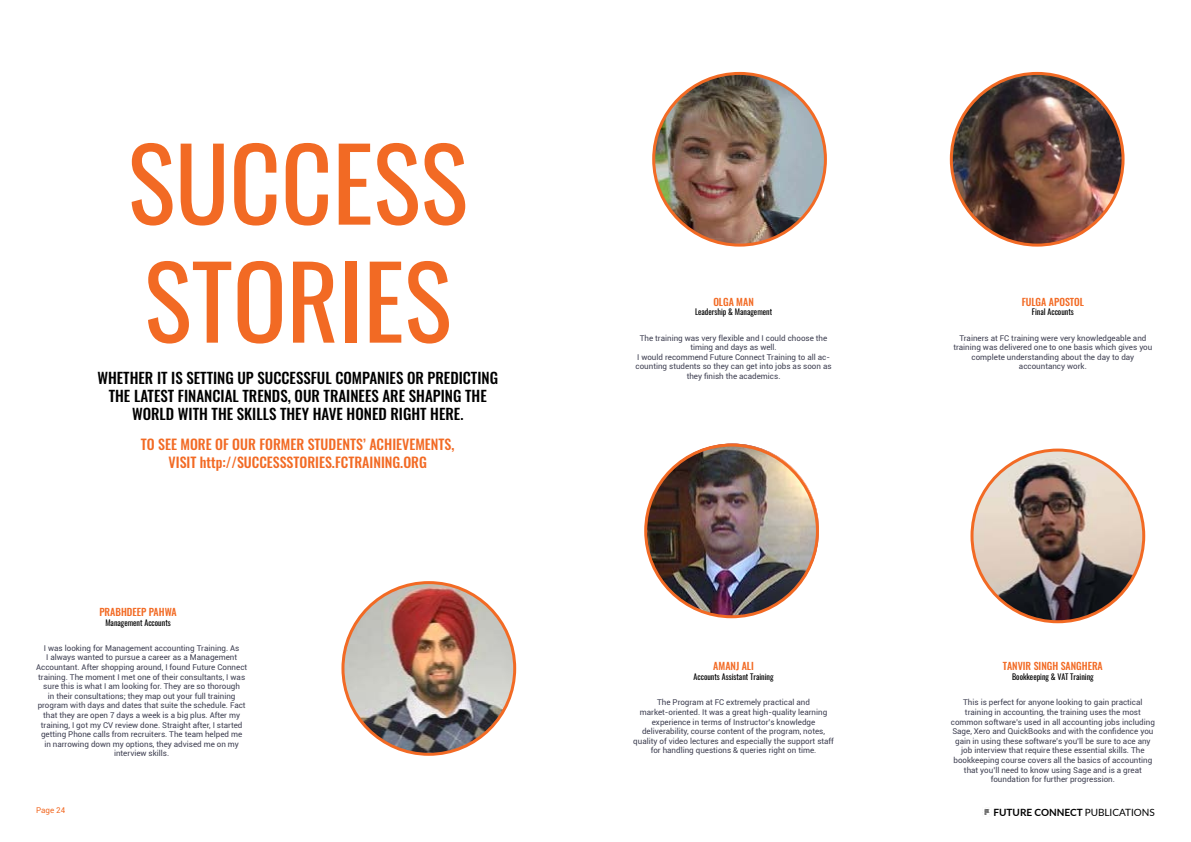
<style>
.page{position:relative;width:1191px;height:842px;background:#fff}
.page>*{position:absolute;margin:0;border:0;box-sizing:border-box;transform-origin:0 0}
.t1{font:100px/118px "Oswald";color:#f26a24}
.t2{font:500 15px/18px "Oswald";color:#000;text-align:center}
.t3{font:500 14px/18px "Oswald";color:#f26a24;text-align:center}
.t4{font:500 10px "Oswald";color:#f26a24}
.t5{font:700 10px "Lato";color:#000}
.t6{font:8px/9.6px "Roboto";color:#3e3f51;text-align:center}
.t7{font:8px "Oswald";color:#000}
.t8{font:8px "Roboto";color:#f26a24}
.s1{font-size:14px}
.s2{font-weight:400}
</style>
<div class="page">
<svg style="left:982px;top:809px;width:8px;height:6px"></svg>
<img style="left:342px;top:582px;width:173px;height:173px;border-radius:86px">
<img style="left:653px;top:73px;width:173px;height:173px;border-radius:86px">
<img style="left:950px;top:73px;width:173px;height:173px;border-radius:86px">
<img style="left:646px;top:444px;width:173px;height:172px;border-radius:86px">
<img style="left:971px;top:450px;width:173px;height:172px;border-radius:86px">
<h1 class="t1" style="left:128px;top:115px;width:341px">SUCCESS<br>STORIES</h1>
<h2 class="t2" style="left:97px;top:370px;width:402px">WHETHER IT IS SETTING UP SUCCESSFUL COMPANIES OR PREDICTING<br>THE LATEST FINANCIAL TRENDS, OUR TRAINEES ARE SHAPING THE<br>WORLD WITH THE SKILLS THEY HAVE HONED RIGHT HERE<span class="s1">.</span></h2>
<h3 class="t3" style="left:141px;top:436px;width:315px">TO SEE MORE OF OUR FORMER STUDENTS’ ACHIEVEMENTS,<br>VISIT http://SUCCESSSTORIES.FCTRAINING.ORG</h3>
<p class="t4" style="left:99px;top:607px;width:79px">PRABHDEEP PAHWA</p>
<p class="t7" style="left:105px;top:615px;width:67px">Management Accounts</p>
<p class="t6" style="left:36px;top:643px;width:213px">I was looking for Management accounting Training. As<br>I always wanted to pursue a career as a Management Accountant. After shopping around, I found Future Connect training. The moment I met one of their consultants, I was sure this is what I am looking for. They are so thorough<br>in their consultations; they map out your full training program with days and dates that suite the schedule. Fact that they are open 7 days a week is a big plus. After my training, I got my CV review done. Straight after, I started getting Phone calls from recruiters. The team helped me<br>in narrowing down my options, they advised me on my interview skills.</p>
<p class="t4" style="left:713px;top:296px;width:42px">OLGA MAN</p>
<p class="t7" style="left:695px;top:305px;width:79px">Leadership &amp; Management</p>
<p class="t4" style="left:1021px;top:296px;width:64px">FULGA APOSTOL</p>
<p class="t7" style="left:1032px;top:305px;width:43px">Final Accounts</p>
<p class="t6" style="left:635px;top:333px;width:197px">The training was very flexible and I could choose the timing and days as well.<br>I would recommend Future Connect Training to all ac&shy;counting students so they can get into jobs as soon as they finish the academics.</p>
<p class="t6" style="left:953px;top:333px;width:200px">Trainers at FC training were very knowledgeable and training was delivered one to one basis which gives you complete understanding about the day to day accountancy work.</p>
<p class="t4" style="left:713px;top:661px;width:42px">AMANJ ALI</p>
<p class="t7" style="left:693px;top:670px;width:82px">Accounts Assistant Training</p>
<p class="t4" style="left:1003px;top:661px;width:101px">TANVIR SINGH SANGHERA</p>
<p class="t7" style="left:1012px;top:670px;width:83px">Bookkeeping &amp; VAT Training</p>
<p class="t6" style="left:633px;top:697px;width:202px">The Program at FC extremely practical and market-oriented. It was a great high-quality learning experience in terms of Instructor’s knowledge deliverability, course content of the program, notes, quality of video lectures and especially the support staff for handling questions &amp; queries right on time.</p>
<p class="t6" style="left:950px;top:697px;width:206px">This is perfect for anyone looking to gain practical training in accounting, the training uses the most common software’s used in all accounting jobs including Sage, Xero and QuickBooks and with the confidence you gain in using these software’s you’ll be sure to ace any job interview that require these essential skills. The bookkeeping course covers all the basics of accounting that you’ll need to know using Sage and is a great foundation for further progression.</p>
<p class="t8" style="left:36px;top:804px;width:31px">Page 24</p>
<p class="t5" style="left:993px;top:805px;width:163px">FUTURE CONNECT <span class="s2">PUBLICATIONS</span></p>
</div>
